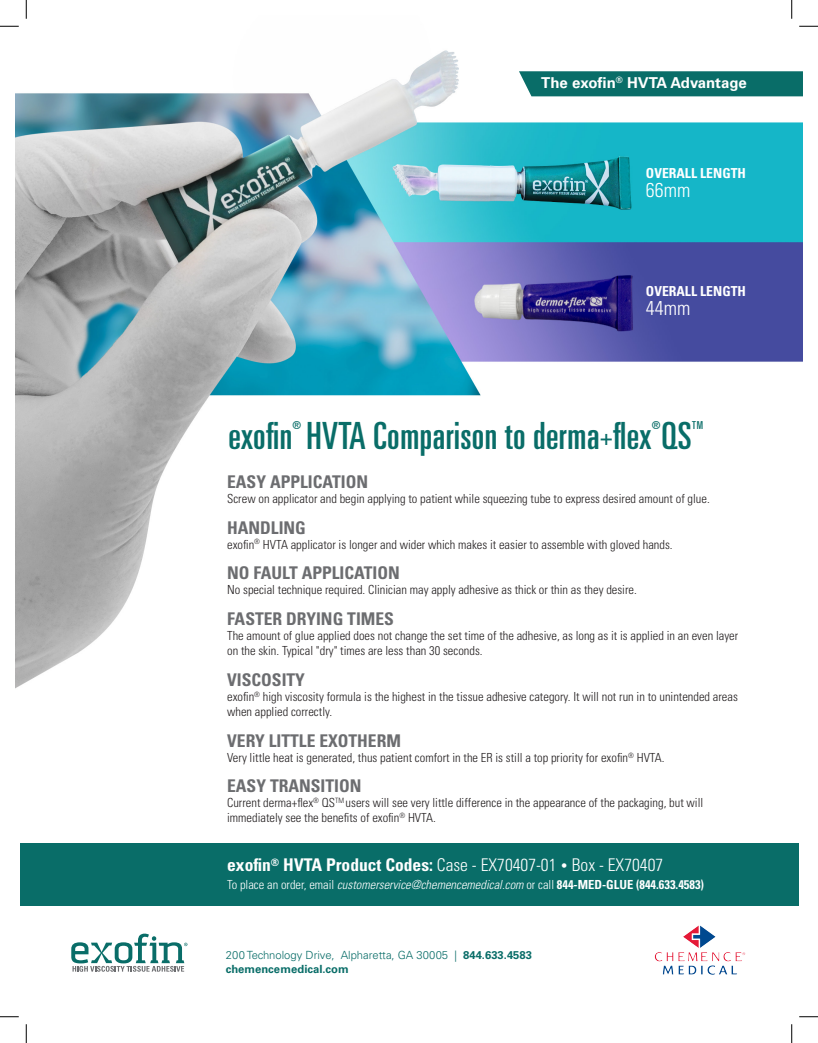
<style>
.page{position:relative;width:818px;height:1043px;background:#fff}
.page>*{position:absolute;margin:0;border:0;box-sizing:border-box;transform-origin:0 0}
.t1{font:ultra-condensed 37.5px "Univers LT Std";letter-spacing:.01em;color:#096d68}
.Bullet{font:300 condensed 20px "Univers LT Std";color:#fff}
.t2{font:700 condensed 17.5px "Univers LT Std";color:#6c6d70}
.t3{font:300 condensed 17.5px "Univers LT Std";color:#fff}
.t4{font:700 15px "Univers LT Std";color:#fff}
.Bullet-2{font:700 condensed 13.75px "Univers LT Std";color:#fff}
.t5{font:300 condensed 12.5px/15px "Univers LT Std";color:#231f20}
.t6{font:italic 300 condensed 12.5px "Univers LT Std";color:#fff}
.t7{font:300 11.25px "Univers LT Std";color:#096d68}
.t8{font:700 11.25px "Univers LT Std";color:#096d68}
.t9{font:ultra-condensed 10.88px "Univers LT Std";color:#096d68}
.s1{font-size:21.88px}
.s2{font-weight:700}
.s3{font-size:12.5px}
.s4{font-style:normal}
.s5{font-weight:700;font-style:normal}
</style>
<div class="page">
<img style="left:15px;top:15px;width:787px;height:1012px">
<div style="left:21px;top:842px;width:778px;height:63px;background:#096d68"></div>
<svg style="left:71px;top:933px;width:116px;height:38px"></svg>
<img style="left:650px;top:918px;width:99px;height:63px">
<div style="left:519px;top:71px;width:283px;height:25px;background:#096d68"></div>
<svg style="left:0;top:25px;width:19px;height:2px"></svg>
<svg style="left:799px;top:25px;width:19px;height:2px"></svg>
<svg style="left:0;top:1015px;width:19px;height:2px"></svg>
<svg style="left:799px;top:1015px;width:19px;height:2px"></svg>
<svg style="left:25px;top:0;width:2px;height:19px"></svg>
<svg style="left:25px;top:1024px;width:2px;height:18px"></svg>
<svg style="left:790px;top:0;width:2px;height:19px"></svg>
<svg style="left:790px;top:1024px;width:2px;height:18px"></svg>
<p class="t4" style="left:541px;top:74px;width:207px">The exofin<sup>®</sup> HVTA Advantage</p>
<p class="Bullet-2" style="left:646px;top:165px;width:102px">OVERALL LENGTH</p>
<p class="Bullet" style="left:646px;top:178px;width:46px">66mm</p>
<p class="Bullet-2" style="left:646px;top:282px;width:102px">OVERALL LENGTH</p>
<p class="Bullet" style="left:646px;top:296px;width:46px">44mm</p>
<p class="t9" style="left:292px;top:418px;width:10px">®</p>
<p class="t9" style="left:651px;top:418px;width:10px">®</p>
<p class="t9" style="left:692px;top:418px;width:13px">TM</p>
<p class="t1" style="left:228px;top:414px;width:464px">exofin HVTA Comparison to derma<span class="s1">+</span>flex QS</p>
<p class="t2" style="left:227px;top:471px;width:142px">EASY APPLICATION</p>
<p class="t5" style="left:227px;top:491px;width:484px">Screw on applicator and begin applying to patient while squeezing tube to express desired amount of glue.</p>
<p class="t2" style="left:227px;top:516px;width:80px">HANDLING</p>
<p class="t5" style="left:227px;top:536px;width:447px">exofin<sup>®</sup> HVTA applicator is longer and wider which makes it easier to assemble with gloved hands.</p>
<p class="t2" style="left:227px;top:562px;width:174px">NO FAULT APPLICATION</p>
<p class="t5" style="left:227px;top:582px;width:411px">No special technique required. Clinician may apply adhesive as thick or thin as they desire.</p>
<p class="t2" style="left:227px;top:608px;width:168px">FASTER DRYING TIMES</p>
<p class="t5" style="left:227px;top:628px;width:512px">The amount of glue applied does not change the set time of the adhesive, as long as it is applied in an even layer on the skin. Typical "dry" times are less than 30 seconds.</p>
<p class="t2" style="left:227px;top:669px;width:79px">VISCOSITY</p>
<p class="t5" style="left:227px;top:689px;width:512px">exofin<sup>®</sup> high viscosity formula is the highest in the tissue adhesive category. It will not run in to unintended areas when applied correctly.</p>
<p class="t2" style="left:227px;top:729px;width:175px">VERY LITTLE EXOTHERM</p>
<p class="t5" style="left:227px;top:749px;width:439px">Very little heat is generated, thus patient comfort in the ER is still a top priority for exofin<sup>®</sup> HVTA.</p>
<p class="t2" style="left:227px;top:775px;width:136px">EASY TRANSITION</p>
<p class="t5" style="left:227px;top:795px;width:477px">Current derma+flex<sup>®</sup> QS<sup>TM</sup> users will see very little difference in the appearance of the packaging, but will immediately see the benefits of exofin<sup>®</sup> HVTA.</p>
<p class="t3" style="left:227px;top:854px;width:437px"><span class="s2">exofin</span><sup>®</sup> <span class="s2">HVTA Product Codes:</span> Case - EX70407-01 <span class="s3">•</span> Box - EX70407</p>
<p class="t6" style="left:227px;top:877px;width:478px"><span class="s4">To place an order, email</span> customerservice@chemencemedical.com <span class="s4">or call</span> <span class="s5">844-MED-GLUE (844.633.4583)</span></p>
<p class="t7" style="left:226px;top:948px;width:307px">200 Technology Drive, Alpharetta, GA 30005 | <span class="s2">844.633.4583</span></p>
<p class="t8" style="left:226px;top:962px;width:124px">chemencemedical.com</p>
</div>
